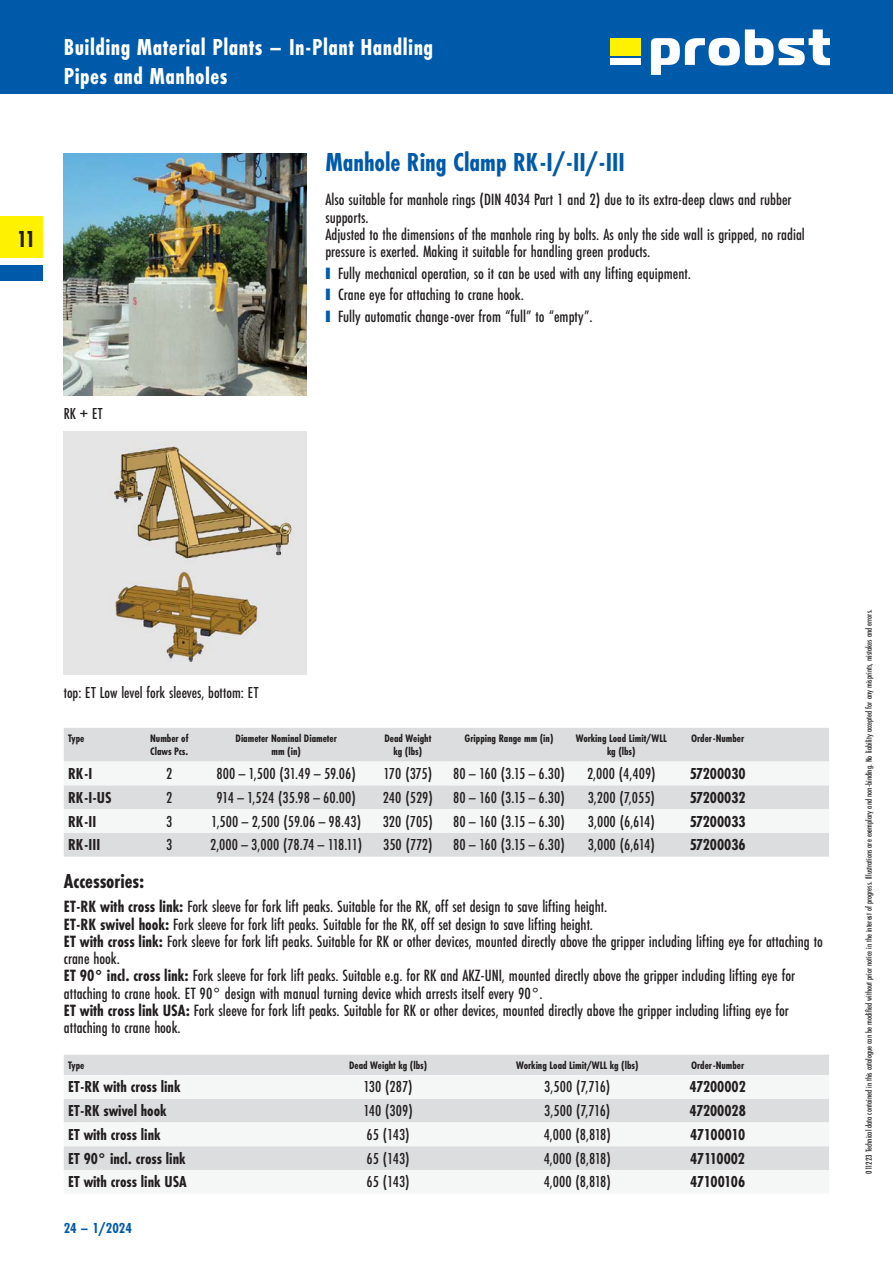
<style>
.page{position:relative;width:893px;height:1263px;background:#fff}
.page>*{position:absolute;margin:0;border:0;box-sizing:border-box;transform-origin:0 0}
.t1{font:700 27px "Futura PT Cond";color:#005aaa}
.t2{font:700 24px/28.5px "Futura PT Cond";letter-spacing:.02em;color:#fff}
.t3{font:700 24px "Futura PT Cond";color:#231f20}
.t4{font:700 21px "Futura PT Cond";color:#231f20}
.t5{font:500 16.95px/17.2px "Futura PT Cond";color:#231f20}
.t6{font:500 16.5px "Futura PT Cond";color:#231f20}
.t7{font:700 16.5px "Futura PT Cond";color:#231f20}
.t8{font:500 16.5px "Futura PT Cond";letter-spacing:-.02em;color:#231f20}
.t9{font:700 16.5px "Futura PT Cond";letter-spacing:-.025em;color:#231f20}
.t10{font:700 15px "Futura PT Cond";color:#005aaa}
.t11{font:700 11.25px/13.5px "Futura PT Cond";color:#231f20;text-align:center}
.t12{font:500 9px "Futura PT Cond";color:#231f20}
.s1{font-family:"Arial";font-weight:400;font-size:24.6px;color:#005aaa}
.s2{font-weight:700}
</style>
<div class="page">
<div style="left:0;top:0;width:893px;height:94px;background:#005aaa"></div>
<div style="left:610px;top:38px;width:31px;height:17px;background:#fff200"></div>
<svg style="left:651px;top:29px;width:178px;height:46px"></svg>
<div style="left:610px;top:58px;width:31px;height:7px;background:#fff"></div>
<div style="left:0;top:217px;width:43px;height:42px;background:#fff200"></div>
<div style="left:0;top:265px;width:43px;height:16px;background:#005aaa"></div>
<img style="left:64px;top:153px;width:242px;height:242px">
<img style="left:64px;top:432px;width:242px;height:242px">
<div style="left:64px;top:728px;width:765px;height:129px;background:#dcddde"></div>
<svg style="left:64px;top:762px;width:765px;height:71px;fill:#f5f6f6"></svg>
<div style="left:64px;top:1055px;width:765px;height:20px;background:#dcddde"></div>
<svg style="left:64px;top:1098px;width:765px;height:72px;fill:#dcddde"></svg>
<h2 class="t3" style="left:17px;top:227px;width:20px">11</h2>
<h2 class="t2" style="left:64px;top:34px;width:371px">Building Material Plants – In- Plant Handling<br>Pipes and Manholes</h2>
<h1 class="t1" style="left:325px;top:149px;width:301px">Manhole Ring Clamp RK-I/-II/-III</h1>
<p class="t5" style="left:325px;top:192px;width:481px">Also suitable for manhole rings (DIN 4034 Part 1 and 2) due to its extra-deep claws and rubber supports.<br>Adjusted to the dimensions of the manhole ring by bolts. As only the side wall is gripped, no radial pressure is exerted. Making it suitable for handling green products.</p>
<p class="t5" style="left:325px;top:265px;width:367px"><span class="s1">■</span> Fully mechanical operation, so it can be used with any lifting equipment.</p>
<p class="t5" style="left:325px;top:287px;width:200px"><span class="s1">■</span> Crane eye for attaching to crane hook.</p>
<p class="t5" style="left:325px;top:308px;width:269px"><span class="s1">■</span> Fully automatic change-over from “full” to “empty”.</p>
<p class="t6" style="left:64px;top:405px;width:40px">RK + ET</p>
<p class="t6" style="left:64px;top:684px;width:196px">top: ET Low level fork sleeves, bottom: ET</p>
<p class="t11" style="left:68px;top:732px;width:18px">Type</p>
<p class="t11" style="left:150px;top:732px;width:40px;text-align:left">Number of<br>Claws Pcs.</p>
<p class="t11" style="left:235px;top:732px;width:103px">Diameter Nominal Diameter mm (in)</p>
<p class="t11" style="left:384px;top:732px;width:48px">Dead Weight kg (lbs)</p>
<p class="t11" style="left:465px;top:732px;width:90px">Gripping Range mm (in)</p>
<p class="t11" style="left:576px;top:732px;width:93px">Working Load Limit/WLL kg (lbs)</p>
<p class="t11" style="left:691px;top:732px;width:55px">Order- Number</p>
<p class="t7" style="left:68px;top:765px;width:26px">RK- I</p>
<p class="t6" style="left:166px;top:765px;width:8px">2</p>
<p class="t6" style="left:216px;top:765px;width:141px">800 – 1,500 (31.49 – 59.06)</p>
<p class="t6" style="left:384px;top:765px;width:50px">170 (375)</p>
<p class="t6" style="left:453px;top:765px;width:113px">80 – 160 (3.15 – 6.30)</p>
<p class="t6" style="left:587px;top:765px;width:70px">2,000 (4,409)</p>
<p class="t7" style="left:690px;top:765px;width:57px">57200030</p>
<p class="t7" style="left:68px;top:789px;width:45px">RK- I- US</p>
<p class="t6" style="left:166px;top:789px;width:8px">2</p>
<p class="t6" style="left:217px;top:789px;width:141px">914 – 1,524 (35.98 – 60.00)</p>
<p class="t6" style="left:383px;top:789px;width:184px">240 (529) 80 – 160 (3.15 – 6.30)</p>
<p class="t6" style="left:588px;top:789px;width:69px">3,200 (7,055)</p>
<p class="t7" style="left:690px;top:789px;width:57px">57200032</p>
<p class="t7" style="left:68px;top:813px;width:30px">RK- II</p>
<p class="t6" style="left:166px;top:813px;width:8px">3</p>
<p class="t6" style="left:211px;top:813px;width:151px">1,500 – 2,500 (59.06 – 98.43)</p>
<p class="t6" style="left:383px;top:813px;width:184px">320 (705) 80 – 160 (3.15 – 6.30)</p>
<p class="t6" style="left:588px;top:813px;width:68px">3,000 (6,614)</p>
<p class="t7" style="left:690px;top:813px;width:57px">57200033</p>
<p class="t7" style="left:68px;top:837px;width:34px">RK- III</p>
<p class="t6" style="left:166px;top:837px;width:8px">3</p>
<p class="t8" style="left:210px;top:837px;width:154px">2,000 – 3,000 (78.74 – 118.11)</p>
<p class="t6" style="left:383px;top:837px;width:51px">350 (772)</p>
<p class="t6" style="left:453px;top:837px;width:113px">80 – 160 (3.15 – 6.30)</p>
<p class="t6" style="left:588px;top:837px;width:68px">3,000 (6,614)</p>
<p class="t7" style="left:690px;top:837px;width:57px">57200036</p>
<p class="t4" style="left:64px;top:870px;width:82px">Accessories :</p>
<p class="t5" style="left:64px;top:899px;width:760px"><span class="s2">ET- RK with cross link:</span> Fork sleeve for fork lift peaks. Suitable for the RK, off set design to save lifting height.<br><span class="s2">ET- RK swivel hook:</span> Fork sleeve for fork lift peaks. Suitable for the RK, off set design to save lifting height.<br><span class="s2">ET with cross link:</span> Fork sleeve for fork lift peaks. Suitable for RK or other devices, mounted directly above the gripper including lifting eye for attaching to crane hook.<br><span class="s2">ET 90° incl. cross link:</span> Fork sleeve for fork lift peaks. Suitable e.g. for RK and AKZ-UNI, mounted directly above the gripper including lifting eye for attaching to crane hook. ET 90° design with manual turning device which arrests itself every 90°.<br><span class="s2">ET with cross link USA:</span> Fork sleeve for fork lift peaks. Suitable for RK or other devices, mounted directly above the gripper including lifting eye for attaching to crane hook.</p>
<p class="t11" style="left:68px;top:1058px;width:18px">Type</p>
<p class="t11" style="left:349px;top:1058px;width:80px">Dead Weight kg (lbs)</p>
<p class="t11" style="left:516px;top:1058px;width:124px">Working Load Limit/WLL kg (lbs)</p>
<p class="t11" style="left:691px;top:1058px;width:55px">Order- Number</p>
<p class="t7" style="left:68px;top:1079px;width:114px">ET- RK with cross link</p>
<p class="t6" style="left:363px;top:1079px;width:51px">130 (287)</p>
<p class="t6" style="left:544px;top:1079px;width:68px">3,500 (7,716)</p>
<p class="t7" style="left:689px;top:1079px;width:58px">47200002</p>
<p class="t7" style="left:68px;top:1102px;width:100px">ET- RK swivel hook</p>
<p class="t6" style="left:363px;top:1102px;width:51px">140 (309)</p>
<p class="t6" style="left:544px;top:1102px;width:68px">3,500 (7,716)</p>
<p class="t7" style="left:689px;top:1102px;width:58px">47200028</p>
<p class="t7" style="left:68px;top:1126px;width:94px">ET with cross link</p>
<p class="t6" style="left:366px;top:1126px;width:45px">65 (143)</p>
<p class="t6" style="left:544px;top:1126px;width:69px">4,000 (8,818)</p>
<p class="t9" style="left:690px;top:1126px;width:57px">47100010</p>
<p class="t7" style="left:68px;top:1150px;width:119px">ET 90° incl. cross link</p>
<p class="t6" style="left:366px;top:1150px;width:45px">65 (143)</p>
<p class="t6" style="left:544px;top:1150px;width:69px">4,000 (8,818)</p>
<p class="t7" style="left:690px;top:1150px;width:56px">47110002</p>
<p class="t7" style="left:68px;top:1174px;width:120px">ET with cross link USA</p>
<p class="t6" style="left:366px;top:1174px;width:45px">65 (143)</p>
<p class="t6" style="left:544px;top:1174px;width:69px">4,000 (8,818)</p>
<p class="t9" style="left:690px;top:1174px;width:57px">47100106</p>
<p class="t10" style="left:64px;top:1221px;width:70px">24 – 1/2024</p>
<p class="t12" style="left:864px;top:1174px;width:566px;rotate:-90deg">011223 Technical data contained in this catalogue can be modified without prior notice in the interest of progress. Illustrations are exemplary and non- binding. No liability accepted for any misprints, mistakes and errors.</p>
</div>
